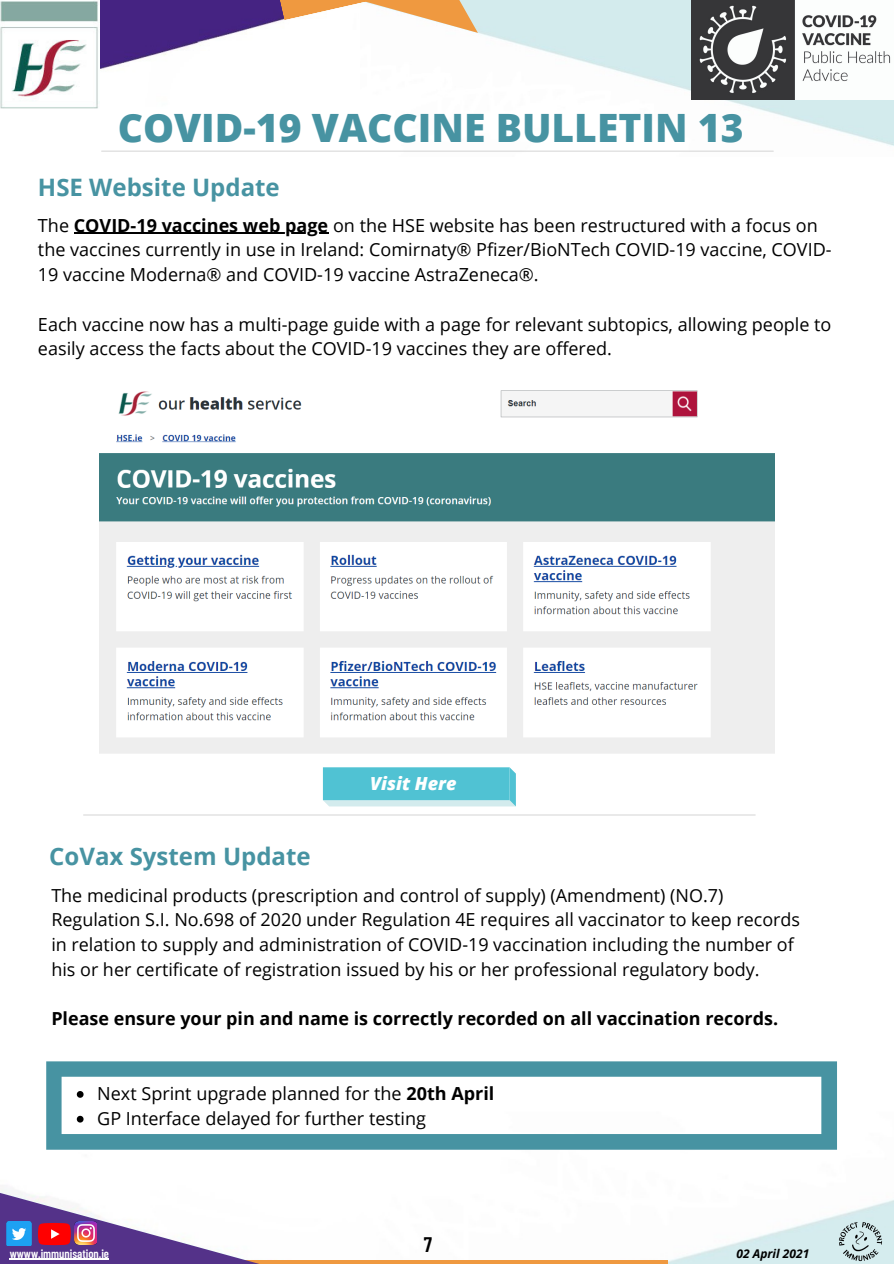
<style>
.page{position:relative;width:894px;height:1264px;background:#fff}
.page>*{position:absolute;margin:0;border:0;box-sizing:border-box;transform-origin:0 0}
.t1{font:800 39px "Open Sans";color:#4793a2}
.t2{font:700 24px "Open Sans";color:#4793a2}
.t3{font:600 21px "Barlow Condensed";color:#000}
.t4{font:18px/24.8px "Open Sans";color:#000}
.t5{font:700 18px "Open Sans";color:#000}
.t6{font:italic 800 18px "Open Sans";color:#fff}
.t7{font:600 12px "Barlow Condensed";color:#fff}
.t8{font:italic 700 12px "Open Sans";color:#000}
.s1{font-weight:700}
</style>
<div class="page">
<img style="left:359px;top:0;width:534px;height:152px">
<img style="left:0;top:1086px;width:893px;height:177px">
<img style="left:690px;top:0;width:203px;height:99px">
<img style="left:100px;top:0;width:259px;height:152px">
<hr style="left:102px;top:151px;width:671px;height:1px;background:#d9d9d9">
<img style="left:0;top:1px;width:98px;height:108px">
<svg style="left:359px;top:1259px;width:308px;height:4px"></svg>
<img style="left:0;top:1192px;width:359px;height:71px">
<svg style="left:38px;top:1222px;width:33px;height:23px"></svg>
<img style="left:74px;top:1221px;width:23px;height:23px">
<img style="left:838px;top:1221px;width:44px;height:40px">
<svg style="left:241px;top:0;width:237px;height:34px"></svg>
<img style="left:3px;top:1221px;width:32px;height:24px">
<svg style="left:323px;top:767px;width:192px;height:39px;background:#65c8d7"></svg>
<hr style="left:84px;top:814px;width:671px;height:1px;background:#d9d9d9">
<svg style="left:46px;top:1061px;width:790px;height:88px"></svg>
<img style="left:99px;top:390px;width:675px;height:364px">
<hr style="left:74px;top:233px;width:254px;height:1px;background:#000">
<hr style="left:10px;top:1258px;width:99px;height:1px;background:#fff">
<svg style="left:77px;top:1090px;width:6px;height:7px"></svg>
<svg style="left:77px;top:1115px;width:6px;height:7px"></svg>
<p class="t1" style="left:118px;top:100px;width:627px">COVID-19 VACCINE BULLETIN 13</p>
<p class="t2" style="left:38px;top:171px;width:243px">HSE Website Update</p>
<p class="t4" style="left:38px;top:212px;width:795px">The <span class="s1">COVID-19 vaccines web page</span> on the HSE website has been restructured with a focus on the vaccines currently in use in Ireland: Comirnaty® Pfizer/BioNTech COVID-19 vaccine, COVID-<br>19 vaccine Moderna® and COVID-19 vaccine AstraZeneca®.</p>
<p class="t4" style="left:38px;top:311px;width:794px">Each vaccine now has a multi-page guide with a page for relevant subtopics, allowing people to easily access the facts about the COVID-19 vaccines they are offered.</p>
<p class="t2" style="left:49px;top:839px;width:263px">CoVax System Update</p>
<p class="t6" style="left:370px;top:770px;width:88px">Visit Here</p>
<p class="t4" style="left:51px;top:882px;width:750px">The medicinal products (prescription and control of supply) (Amendment) (NO.7)<br>Regulation S.I. No.698 of 2020 under Regulation 4E requires all vaccinator to keep records in relation to supply and administration of COVID-19 vaccination including the number of his or her certificate of registration issued by his or her professional regulatory body.</p>
<p class="t5" style="left:51px;top:1005px;width:728px">Please ensure your pin and name is correctly recorded on all vaccination records.</p>
<p class="t4" style="left:97px;top:1080px;width:398px">Next Sprint upgrade planned for the <span class="s1">20th April</span></p>
<p class="t4" style="left:97px;top:1105px;width:330px">GP Interface delayed for further testing</p>
<p class="t7" style="left:10px;top:1245px;width:101px">wwww.immunisation.ie</p>
<p class="t3" style="left:423px;top:1230px;width:10px">7</p>
<p class="t8" style="left:736px;top:1245px;width:74px">02 April 2021</p>
</div>
